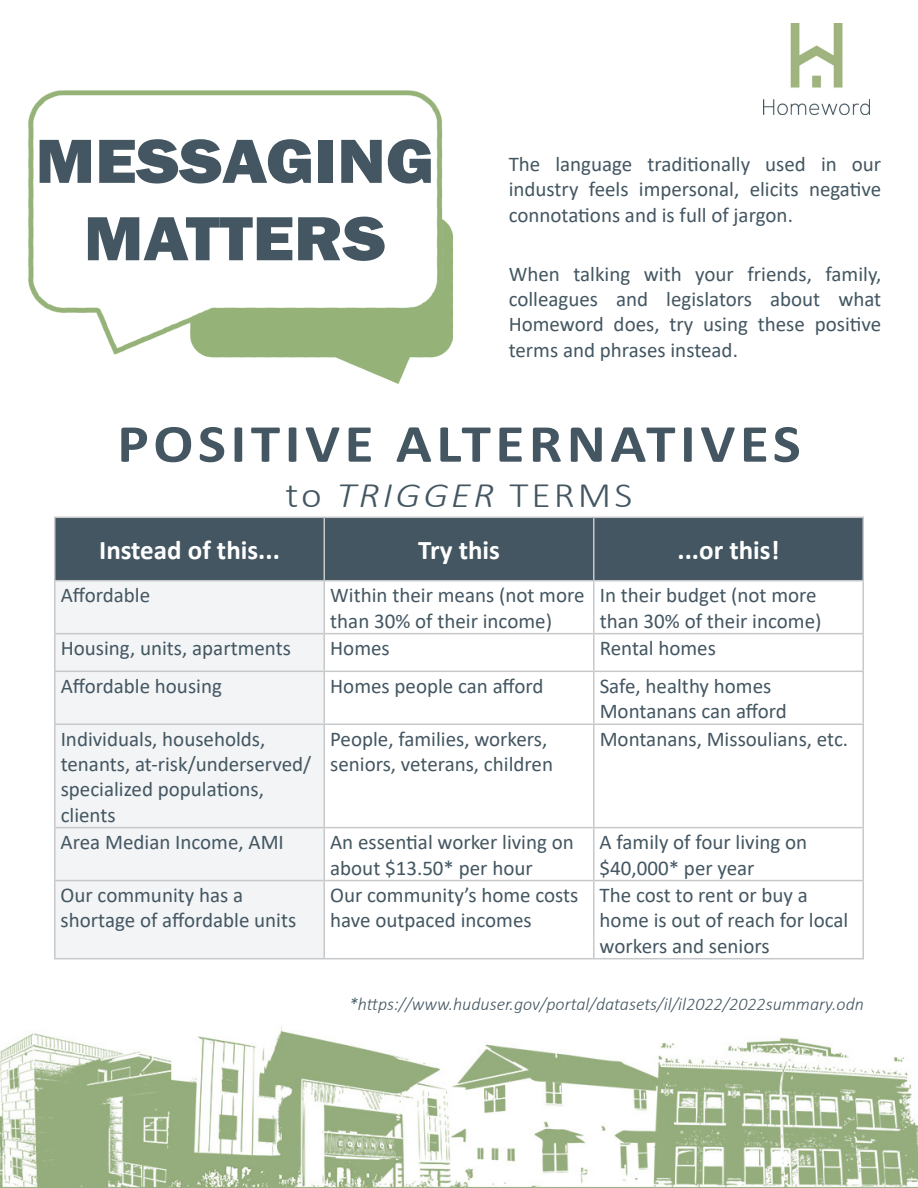
<style>
.page{position:relative;width:918px;height:1188px;background:#fff}
.page>*{position:absolute;margin:0;border:0;box-sizing:border-box;transform-origin:0 0}
.t1{font:800 64.5px/77.4px "Franklin Gothic";color:#435661;text-align:center;scale:1.1 1}
.t2{font:700 54px "Calibri";letter-spacing:.075em;color:#435661;scale:1.1 1}
.t3{font:300 36px "Calibri";letter-spacing:.075em;color:#435661;scale:1.1 1}
.t4{font:700 27px "Calibri";color:#fff}
.t5{font:21px/25.2px "Calibri";color:#435661}
.t6{font:italic 300 18px "Calibri";color:#435661}
.s1{font-style:italic}
</style>
<div class="page">
<div style="left:55px;top:517px;width:269px;height:64px;background:#435661"></div>
<div style="left:324px;top:517px;width:270px;height:64px;background:#435661"></div>
<div style="left:594px;top:517px;width:269px;height:64px;background:#435661"></div>
<div style="left:55px;top:581px;width:269px;height:53px;background:#f2f4f6"></div>
<div style="left:55px;top:634px;width:269px;height:37px;background:#f2f4f6"></div>
<div style="left:55px;top:671px;width:269px;height:53px;background:#f2f4f6"></div>
<div style="left:55px;top:724px;width:269px;height:104px;background:#f2f4f6"></div>
<div style="left:55px;top:828px;width:269px;height:53px;background:#f2f4f6"></div>
<div style="left:55px;top:881px;width:269px;height:78px;background:#f2f4f6"></div>
<hr style="left:54px;top:517px;width:270px;height:1px;background:#c7c8ca">
<hr style="left:54px;top:518px;width:2px;height:62px;background:#c7c8ca">
<hr style="left:324px;top:517px;width:270px;height:1px;background:#c7c8ca">
<hr style="left:324px;top:518px;width:1px;height:62px;background:#c7c8ca">
<hr style="left:594px;top:517px;width:270px;height:1px;background:#c7c8ca">
<hr style="left:593px;top:518px;width:1px;height:62px;background:#c7c8ca">
<hr style="left:862px;top:518px;width:2px;height:62px;background:#c7c8ca">
<hr style="left:54px;top:580px;width:270px;height:1px;background:#c7c8ca">
<hr style="left:324px;top:580px;width:270px;height:1px;background:#c7c8ca">
<hr style="left:594px;top:580px;width:270px;height:1px;background:#c7c8ca">
<hr style="left:54px;top:581px;width:2px;height:52px;background:#c7c8ca">
<hr style="left:324px;top:581px;width:1px;height:52px;background:#c7c8ca">
<hr style="left:593px;top:581px;width:1px;height:52px;background:#c7c8ca">
<hr style="left:862px;top:581px;width:2px;height:52px;background:#c7c8ca">
<hr style="left:54px;top:633px;width:270px;height:1px;background:#c7c8ca">
<hr style="left:54px;top:634px;width:2px;height:37px;background:#c7c8ca">
<hr style="left:324px;top:633px;width:270px;height:1px;background:#c7c8ca">
<hr style="left:324px;top:634px;width:1px;height:37px;background:#c7c8ca">
<hr style="left:594px;top:633px;width:270px;height:1px;background:#c7c8ca">
<hr style="left:593px;top:634px;width:1px;height:37px;background:#c7c8ca">
<hr style="left:862px;top:634px;width:2px;height:37px;background:#c7c8ca">
<hr style="left:54px;top:671px;width:270px;height:1px;background:#c7c8ca">
<hr style="left:54px;top:672px;width:2px;height:52px;background:#c7c8ca">
<hr style="left:324px;top:671px;width:270px;height:1px;background:#c7c8ca">
<hr style="left:324px;top:672px;width:1px;height:52px;background:#c7c8ca">
<hr style="left:594px;top:671px;width:270px;height:1px;background:#c7c8ca">
<hr style="left:593px;top:672px;width:1px;height:52px;background:#c7c8ca">
<hr style="left:862px;top:672px;width:2px;height:52px;background:#c7c8ca">
<hr style="left:54px;top:724px;width:270px;height:1px;background:#c7c8ca">
<hr style="left:54px;top:725px;width:2px;height:102px;background:#c7c8ca">
<hr style="left:324px;top:724px;width:270px;height:1px;background:#c7c8ca">
<hr style="left:324px;top:725px;width:1px;height:102px;background:#c7c8ca">
<hr style="left:594px;top:724px;width:270px;height:1px;background:#c7c8ca">
<hr style="left:593px;top:725px;width:1px;height:102px;background:#c7c8ca">
<hr style="left:862px;top:725px;width:2px;height:102px;background:#c7c8ca">
<hr style="left:54px;top:827px;width:270px;height:1px;background:#c7c8ca">
<hr style="left:54px;top:828px;width:2px;height:52px;background:#c7c8ca">
<hr style="left:324px;top:827px;width:270px;height:1px;background:#c7c8ca">
<hr style="left:324px;top:828px;width:1px;height:52px;background:#c7c8ca">
<hr style="left:594px;top:827px;width:270px;height:1px;background:#c7c8ca">
<hr style="left:593px;top:828px;width:1px;height:52px;background:#c7c8ca">
<hr style="left:862px;top:828px;width:2px;height:52px;background:#c7c8ca">
<hr style="left:54px;top:880px;width:270px;height:1px;background:#c7c8ca">
<hr style="left:54px;top:881px;width:2px;height:77px;background:#c7c8ca">
<hr style="left:324px;top:880px;width:270px;height:1px;background:#c7c8ca">
<hr style="left:324px;top:881px;width:1px;height:77px;background:#c7c8ca">
<hr style="left:594px;top:880px;width:270px;height:1px;background:#c7c8ca">
<hr style="left:593px;top:881px;width:1px;height:77px;background:#c7c8ca">
<hr style="left:862px;top:881px;width:2px;height:77px;background:#c7c8ca">
<hr style="left:54px;top:958px;width:270px;height:1px;background:#c7c8ca">
<hr style="left:324px;top:958px;width:270px;height:1px;background:#c7c8ca">
<hr style="left:594px;top:958px;width:270px;height:1px;background:#c7c8ca">
<img style="left:28px;top:90px;width:424px;height:294px">
<img style="left:764px;top:24px;width:105px;height:90px">
<img style="left:0;top:1027px;width:918px;height:161px">
<p class="t1" style="left:35px;top:122px;width:364px">MESSAGING<br>MATTERS</p>
<p class="t5" style="left:509px;top:151px;width:374px;text-align:justify">The language traditionally used in our industry feels impersonal, elicits negative connotations and is full of jargon.</p>
<p class="t5" style="left:509px;top:261px;width:374px;text-align:justify">When talking with your friends, family, colleagues and legislators about what Homeword does, try using these positive terms and phrases instead.</p>
<p class="t2" style="left:117px;top:406px;width:623px">POSITIVE ALTERNATIVES</p>
<h1 class="t3" style="left:286px;top:472px;width:317px">to <span class="s1">TRIGGER</span> TERMS</h1>
<p class="t4" style="left:99px;top:531px;width:182px">Instead of this...</p>
<p class="t4" style="left:418px;top:531px;width:83px">Try this</p>
<p class="t4" style="left:678px;top:531px;width:103px">...or this!</p>
<p class="t5" style="left:61px;top:582px;width:91px">Affordable</p>
<p class="t5" style="left:330px;top:582px;width:256px">Within their means (not more than 30% of their income)</p>
<p class="t5" style="left:600px;top:582px;width:223px">In their budget (not more than 30% of their income)</p>
<p class="t5" style="left:61px;top:635px;width:232px">Housing, units, apartments</p>
<p class="t5" style="left:330px;top:635px;width:61px">Homes</p>
<p class="t5" style="left:600px;top:635px;width:118px">Rental homes</p>
<p class="t5" style="left:61px;top:673px;width:163px">Affordable housing</p>
<p class="t5" style="left:330px;top:673px;width:215px">Homes people can afford</p>
<p class="t5" style="left:600px;top:673px;width:189px">Safe, healthy homes<br>Montanans can afford</p>
<p class="t5" style="left:61px;top:726px;width:252px">Individuals, households, tenants, at-risk/underserved/ specialized populations, clients</p>
<p class="t5" style="left:330px;top:726px;width:224px">People, families, workers, seniors, veterans, children</p>
<p class="t5" style="left:600px;top:726px;width:250px">Montanans, Missoulians, etc.</p>
<p class="t5" style="left:61px;top:829px;width:225px">Area Median Income, AMI</p>
<p class="t5" style="left:330px;top:829px;width:245px">An essential worker living on about $13.50* per hour</p>
<p class="t5" style="left:600px;top:829px;width:209px">A family of four living on $40,000* per year</p>
<p class="t5" style="left:61px;top:882px;width:237px">Our community has a shortage of affordable units</p>
<p class="t5" style="left:330px;top:882px;width:250px">Our community’s home costs have outpaced incomes</p>
<p class="t5" style="left:600px;top:882px;width:250px">The cost to rent or buy a home is out of reach for local workers and seniors</p>
<p class="t6" style="left:349px;top:993px;width:517px">*https://www.huduser.gov/portal/datasets/il/il2022/2022summary.odn</p>
</div>
